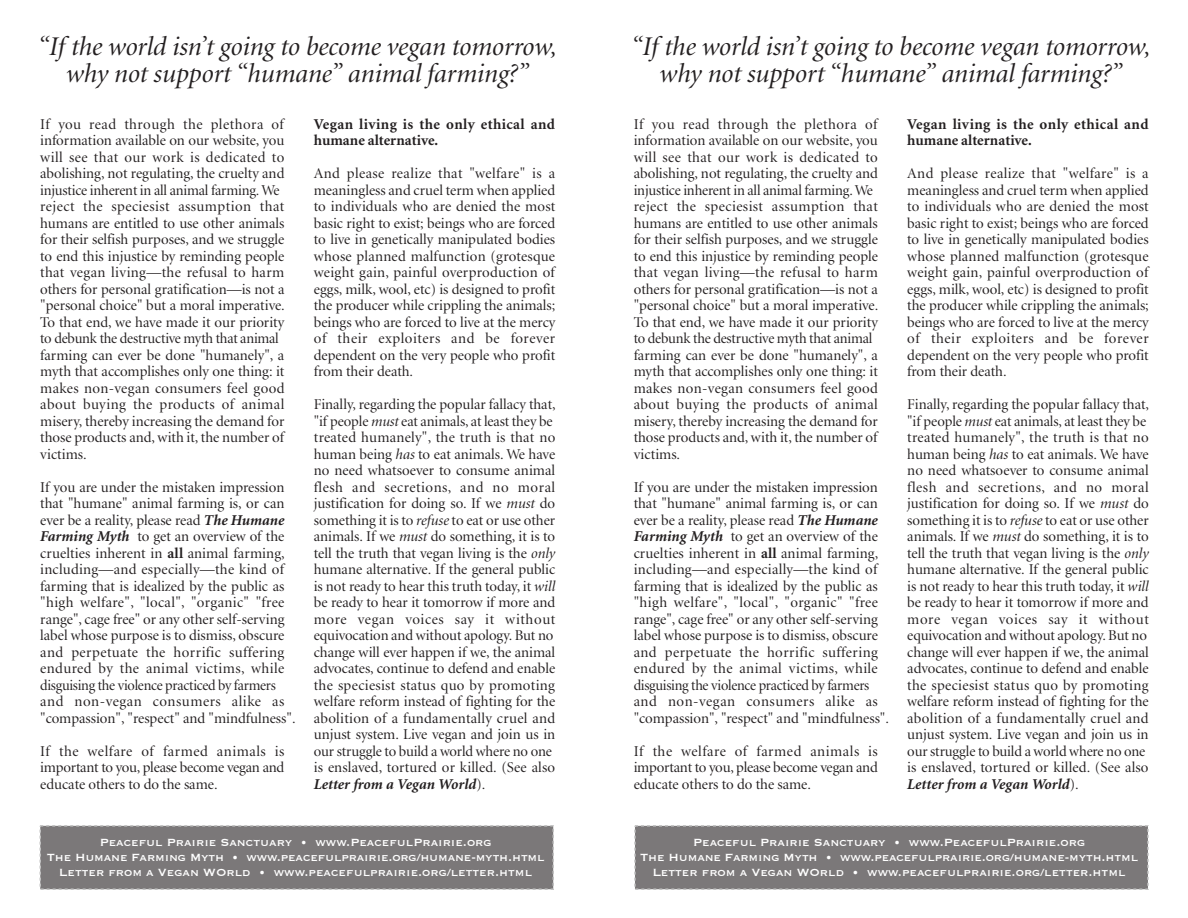
<style>
.page{position:relative;width:1188px;height:918px;background:#fff}
.page>*{position:absolute;margin:0;border:0;box-sizing:border-box;transform-origin:0 0}
.t1{font:italic 27px/27px "Minion Display";color:#231f20;text-align:center}
.t2{font:15px/16.5px "Minion Display";color:#231f20}
.t3{font:700 15px/16.5px "Minion";letter-spacing:.025em;color:#231f20}
.t4{font:italic 700 15px "Minion";color:#231f20}
.t5{font:13.5px/15px "Copperplate";color:#fff;text-align:center}
.s1{font-family:"Minion";font-weight:700;font-style:italic}
.s2{font-family:"Minion";font-weight:700}
.s3{font-style:italic}
.s4{font-family:"Minion Display";font-weight:400;font-style:normal}
</style>
<div class="page">
<div style="left:39px;top:825px;width:515px;height:65px;background:#7b7879;border:2px dashed #9a9a9a"></div>
<div style="left:634px;top:825px;width:515px;height:65px;background:#7b7879;border:2px dashed #9a9a9a"></div>
<h1 class="t1" style="left:38px;top:34px;width:521px">“If the world isn’t going to become vegan tomorrow, why not support “humane” animal farming?”</h1>
<p class="t2" style="left:40px;top:117px;width:246px">If you read through the plethora of information available on our website, you will see that our work is dedicated to abolishing, not regulating, the cruelty and injustice inherent in all animal farming. We reject the speciesist assumption that humans are entitled to use other animals for their selfish purposes, and we struggle to end this injustice by reminding people that vegan living—the refusal to harm others for personal gratification—is not a "personal choice" but a moral imperative.<br>To that end, we have made it our priority to debunk the destructive myth that animal farming can ever be done "humanely", a myth that accomplishes only one thing: it makes non-vegan consumers feel good about buying the products of animal misery, thereby increasing the demand for those products and, with it, the number of victims.</p>
<p class="t2" style="left:40px;top:480px;width:257px">If you are under the mistaken impression that "humane" animal farming is, or can ever be a reality, please read <span class="s1">The Humane Farming Myth</span> to get an overview of the cruelties inherent in <span class="s2">all</span> animal farming, including—and especially—the kind of farming that is idealized by the public as "high welfare", "local", "organic" "free range", cage free" or any other self-serving label whose purpose is to dismiss, obscure and perpetuate the horrific suffering endured by the animal victims, while disguising the violence practiced by farmers and non-vegan consumers alike as "compassion", "respect" and "mindfulness".</p>
<p class="t2" style="left:40px;top:744px;width:246px;text-align:justify">If the welfare of farmed animals is important to you, please become vegan and educate others to do the same.</p>
<p class="t3" style="left:314px;top:116px;width:243px">Vegan living is the only ethical and humane alternative.</p>
<p class="t2" style="left:314px;top:166px;width:243px;text-align:justify">And please realize that "welfare" is a meaningless and cruel term when applied to individuals who are denied the most basic right to exist; beings who are forced to live in genetically manipulated bodies whose planned malfunction (grotesque weight gain, painful overproduction of eggs, milk, wool, etc) is designed to profit the producer while crippling the animals; beings who are forced to live at the mercy of their exploiters and be forever dependent on the very people who profit from their death.</p>
<p class="t2" style="left:314px;top:397px;width:243px">Finally, regarding the popular fallacy that, "if people <span class="s3">must</span> eat animals, at least they be treated humanely", the truth is that no human being <span class="s3">has</span> to eat animals. We have no need whatsoever to consume animal flesh and secretions, and no moral justification for doing so. If we <span class="s3">must</span> do something it is to <span class="s3">refuse</span> to eat or use other animals. If we <span class="s3">must</span> do something, it is to tell the truth that vegan living is the <span class="s3">only </span>humane alternative. If the general public is not ready to hear this truth today, it <span class="s3">will </span>be ready to hear it tomorrow if more and more vegan voices say it without equivocation and without apology. But no change will ever happen if we, the animal advocates, continue to defend and enable the speciesist status quo by promoting welfare reform instead of fighting for the abolition of a fundamentally cruel and unjust system. Live vegan and join us in our struggle to build a world where no one is enslaved, tortured or killed. (See also</p>
<p class="t4" style="left:314px;top:777px;width:173px">Letter from a Vegan World<span class="s4">).</span></p>
<p class="t5" style="left:47px;top:834px;width:500px">Peaceful Prairie Sanctuary • www.PeacefulPrairie.org<br>The Humane Farming Myth • www.peacefulprairie.org/humane-myth.html<br>Letter from a Vegan WOrld • www.peacefulprairie.org/letter.html</p>
<h1 class="t1" style="left:631px;top:34px;width:521px">“If the world isn’t going to become vegan tomorrow, why not support “humane” animal farming?”</h1>
<p class="t2" style="left:634px;top:117px;width:246px">If you read through the plethora of information available on our website, you will see that our work is dedicated to abolishing, not regulating, the cruelty and injustice inherent in all animal farming. We reject the speciesist assumption that humans are entitled to use other animals for their selfish purposes, and we struggle to end this injustice by reminding people that vegan living—the refusal to harm others for personal gratification—is not a "personal choice" but a moral imperative.<br>To that end, we have made it our priority to debunk the destructive myth that animal farming can ever be done "humanely", a myth that accomplishes only one thing: it makes non-vegan consumers feel good about buying the products of animal misery, thereby increasing the demand for those products and, with it, the number of victims.</p>
<p class="t2" style="left:634px;top:480px;width:257px">If you are under the mistaken impression that "humane" animal farming is, or can ever be a reality, please read <span class="s1">The Humane Farming Myth</span> to get an overview of the cruelties inherent in <span class="s2">all</span> animal farming, including—and especially—the kind of farming that is idealized by the public as "high welfare", "local", "organic" "free range", cage free" or any other self-serving label whose purpose is to dismiss, obscure and perpetuate the horrific suffering endured by the animal victims, while disguising the violence practiced by farmers and non-vegan consumers alike as "compassion", "respect" and "mindfulness".</p>
<p class="t2" style="left:634px;top:744px;width:246px;text-align:justify">If the welfare of farmed animals is important to you, please become vegan and educate others to do the same.</p>
<p class="t3" style="left:907px;top:116px;width:243px">Vegan living is the only ethical and humane alternative.</p>
<p class="t2" style="left:907px;top:166px;width:243px;text-align:justify">And please realize that "welfare" is a meaningless and cruel term when applied to individuals who are denied the most basic right to exist; beings who are forced to live in genetically manipulated bodies whose planned malfunction (grotesque weight gain, painful overproduction of eggs, milk, wool, etc) is designed to profit the producer while crippling the animals; beings who are forced to live at the mercy of their exploiters and be forever dependent on the very people who profit from their death.</p>
<p class="t2" style="left:907px;top:397px;width:243px">Finally, regarding the popular fallacy that, "if people <span class="s3">must</span> eat animals, at least they be treated humanely", the truth is that no human being <span class="s3">has</span> to eat animals. We have no need whatsoever to consume animal flesh and secretions, and no moral justification for doing so. If we <span class="s3">must</span> do something it is to <span class="s3">refuse</span> to eat or use other animals. If we <span class="s3">must</span> do something, it is to tell the truth that vegan living is the <span class="s3">only </span>humane alternative. If the general public is not ready to hear this truth today, it <span class="s3">will </span>be ready to hear it tomorrow if more and more vegan voices say it without equivocation and without apology. But no change will ever happen if we, the animal advocates, continue to defend and enable the speciesist status quo by promoting welfare reform instead of fighting for the abolition of a fundamentally cruel and unjust system. Live vegan and join us in our struggle to build a world where no one is enslaved, tortured or killed. (See also</p>
<p class="t4" style="left:907px;top:777px;width:173px">Letter from a Vegan World<span class="s4">).</span></p>
<p class="t5" style="left:640px;top:834px;width:500px">Peaceful Prairie Sanctuary • www.PeacefulPrairie.org<br>The Humane Farming Myth • www.peacefulprairie.org/humane-myth.html<br>Letter from a Vegan WOrld • www.peacefulprairie.org/letter.html</p>
</div>
